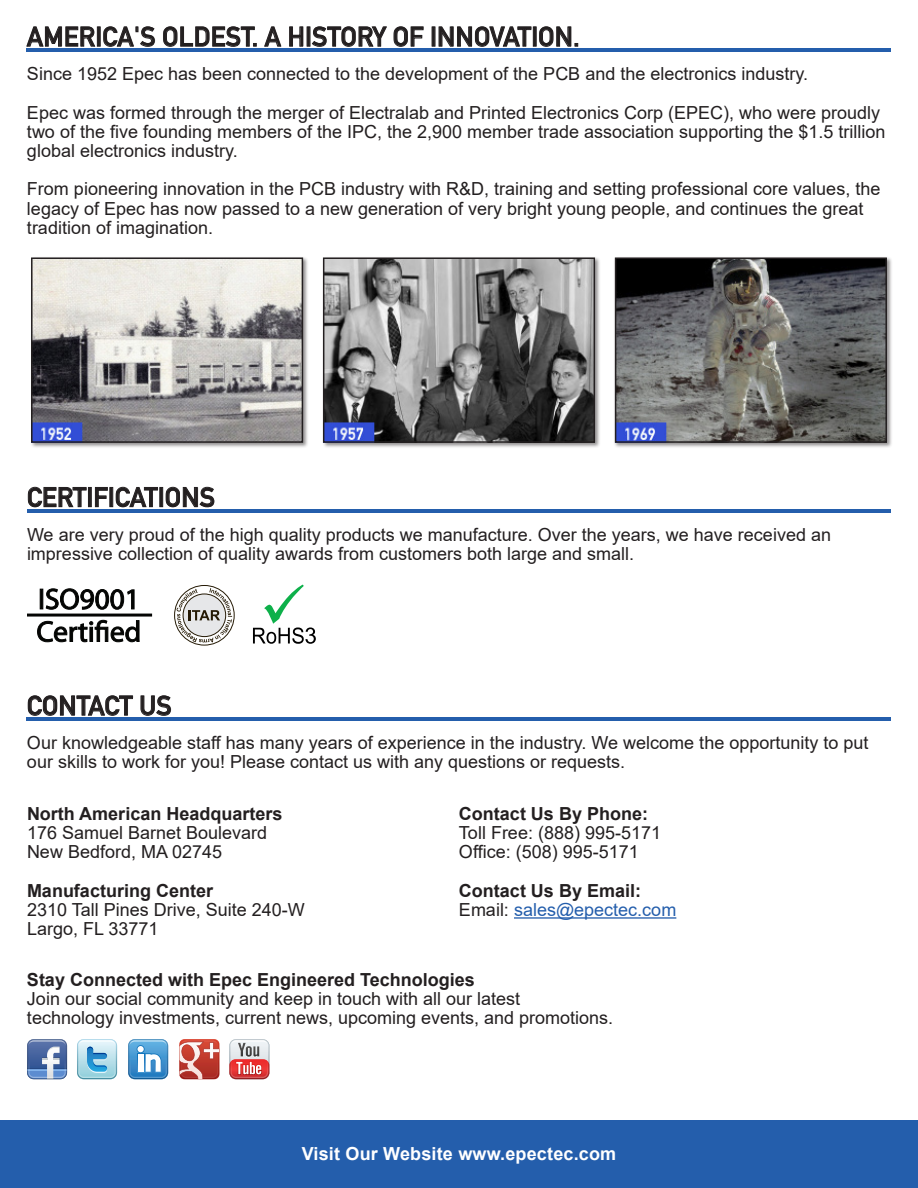
<style>
.page{position:relative;width:918px;height:1188px;background:#fff}
.page>*{position:absolute;margin:0;border:0;box-sizing:border-box;transform-origin:0 0}
.t1{font:27px "DIN Mittelschrift";color:#231f20}
.t2{font:18px/19.2px "Arial";color:#231f20}
.t3{font:700 18px/19.2px "Arial";color:#231f20}
.t4{font:700 18px "Arial";letter-spacing:.01em;color:#fff}
.s1{font-weight:400}
.s2{font-weight:400;color:#245eac}
</style>
<div class="page">
<div style="left:0;top:1120px;width:918px;height:68px;background:#245eac"></div>
<svg style="left:28px;top:695px;width:105px;height:21px"></svg>
<svg style="left:141px;top:696px;width:30px;height:20px"></svg>
<hr style="left:27px;top:718px;width:864px;height:3px;background:#245eac">
<svg style="left:28px;top:487px;width:58px;height:20px"></svg>
<div style="left:88px;top:487px;width:3px;height:20px;border:1px solid #231f20"></div>
<svg style="left:95px;top:487px;width:13px;height:20px"></svg>
<div style="left:110px;top:487px;width:3px;height:20px;border:1px solid #231f20"></div>
<svg style="left:116px;top:487px;width:42px;height:20px"></svg>
<div style="left:160px;top:487px;width:3px;height:20px;border:1px solid #231f20"></div>
<svg style="left:166px;top:487px;width:48px;height:20px"></svg>
<hr style="left:27px;top:509px;width:864px;height:4px;background:#245eac">
<svg style="left:27px;top:1039px;width:40px;height:40px;background:#738cb9"></svg>
<svg style="left:77px;top:1039px;width:40px;height:40px;background:#9dcee2"></svg>
<svg style="left:128px;top:1039px;width:40px;height:40px"></svg>
<div style="left:137px;top:1046px;width:7px;height:6px;background:#fff;border-radius:50%"></div>
<svg style="left:179px;top:1039px;width:40px;height:40px;background:#cc6b62"></svg>
<svg style="left:229px;top:1039px;width:40px;height:40px;background:#d49697"></svg>
<hr style="left:514px;top:917px;width:162px;height:2px;background:#245eac">
<div style="left:40px;top:589px;width:3px;height:20px;background:#040503;border:1px solid #040503"></div>
<svg style="left:46px;top:588px;width:89px;height:22px"></svg>
<svg style="left:37px;top:620px;width:103px;height:22px"></svg>
<hr style="left:27px;top:614px;width:125px;height:3px;background:#040503">
<div style="left:174px;top:585px;width:60px;height:60px;border:1px solid #251a05;border-radius:50%"></div>
<svg style="left:177px;top:588px;width:55px;height:54px"></svg>
<svg style="left:26px;top:27px;width:69px;height:20px"></svg>
<div style="left:97px;top:27px;width:3px;height:19px;border:1px solid #231f20"></div>
<svg style="left:103px;top:26px;width:52px;height:21px"></svg>
<svg style="left:163px;top:26px;width:93px;height:21px"></svg>
<svg style="left:264px;top:27px;width:17px;height:20px"></svg>
<svg style="left:289px;top:27px;width:14px;height:20px"></svg>
<svg style="left:312px;top:26px;width:75px;height:21px"></svg>
<svg style="left:394px;top:26px;width:29px;height:21px"></svg>
<svg style="left:439px;top:26px;width:92px;height:21px"></svg>
<div style="left:533px;top:27px;width:3px;height:19px;border:1px solid #231f20"></div>
<svg style="left:539px;top:26px;width:39px;height:21px"></svg>
<hr style="left:27px;top:49px;width:864px;height:3px;background:#245eac">
<div style="left:30px;top:256px;width:279px;height:193px;background:#231f20;opacity:.5"></div>
<img style="left:34px;top:260px;width:266px;height:180px">
<div style="left:31px;top:257px;width:272px;height:186px;border:2px solid #231f20"></div>
<div style="left:322px;top:256px;width:279px;height:193px;background:#231f20;opacity:.5"></div>
<img style="left:326px;top:260px;width:266px;height:180px">
<div style="left:323px;top:257px;width:272px;height:186px;border:2px solid #231f20"></div>
<div style="left:614px;top:256px;width:279px;height:193px;background:#231f20;opacity:.5"></div>
<img style="left:618px;top:260px;width:266px;height:180px">
<div style="left:615px;top:257px;width:272px;height:186px;border:2px solid #231f20"></div>
<svg style="left:253px;top:585px;width:63px;height:59px"></svg>
<h1 class="t1" style="left:27px;top:21px;width:554px">AMERICA'S OLDEST. A HISTORY OF INNOVATION.</h1>
<p class="t2" style="left:27px;top:55px;width:855px;line-height:38.4px">Since 1952 Epec has been connected to the development of the PCB and the electronics industry.<br>Epec was formed through the merger of Electralab and Printed Electronics Corp (EPEC), who were proudly</p>
<p class="t2" style="left:27px;top:122px;width:860px">two of the five founding members of the IPC, the 2,900 member trade association supporting the $1.5 trillion global electronics industry.</p>
<p class="t2" style="left:27px;top:179px;width:855px">From pioneering innovation in the PCB industry with R&amp;D, training and setting professional core values, the legacy of Epec has now passed to a new generation of very bright young people, and continues the great tradition of imagination.</p>
<h1 class="t1" style="left:27px;top:481px;width:190px">CERTIFICATIONS</h1>
<p class="t2" style="left:27px;top:525px;width:806px">We are very proud of the high quality products we manufacture. Over the years, we have received an impressive collection of quality awards from customers both large and small.</p>
<h1 class="t1" style="left:27px;top:690px;width:146px">CONTACT US</h1>
<p class="t2" style="left:27px;top:733px;width:843px">Our knowledgeable staff has many years of experience in the industry. We welcome the opportunity to put our skills to work for you! Please contact us with any questions or requests.</p>
<p class="t3" style="left:27px;top:804px;width:257px">North American Headquarters</p>
<p class="t2" style="left:27px;top:823px;width:242px">176 Samuel Barnet Boulevard<br>New Bedford, MA 02745</p>
<p class="t3" style="left:27px;top:881px;width:188px">Manufacturing Center</p>
<p class="t2" style="left:27px;top:900px;width:279px">2310 Tall Pines Drive, Suite 240-W<br>Largo, FL 33771</p>
<p class="t3" style="left:459px;top:804px;width:191px">Contact Us By Phone:</p>
<p class="t2" style="left:459px;top:823px;width:204px">Toll Free: (888) 995-5171<br>Office: (508) 995-5171</p>
<p class="t3" style="left:459px;top:881px;width:219px">Contact Us By Email:<br><span class="s1">Email:</span> <span class="s2">sales@epectec.com</span></p>
<p class="t3" style="left:27px;top:970px;width:449px">Stay Connected with Epec Engineered Technologies</p>
<p class="t2" style="left:27px;top:989px;width:588px">Join our social community and keep in touch with all our latest<br>technology investments, current news, upcoming events, and promotions.</p>
<p class="t4" style="left:302px;top:1141px;width:316px">Visit Our Website www.epectec.com</p>
</div>
